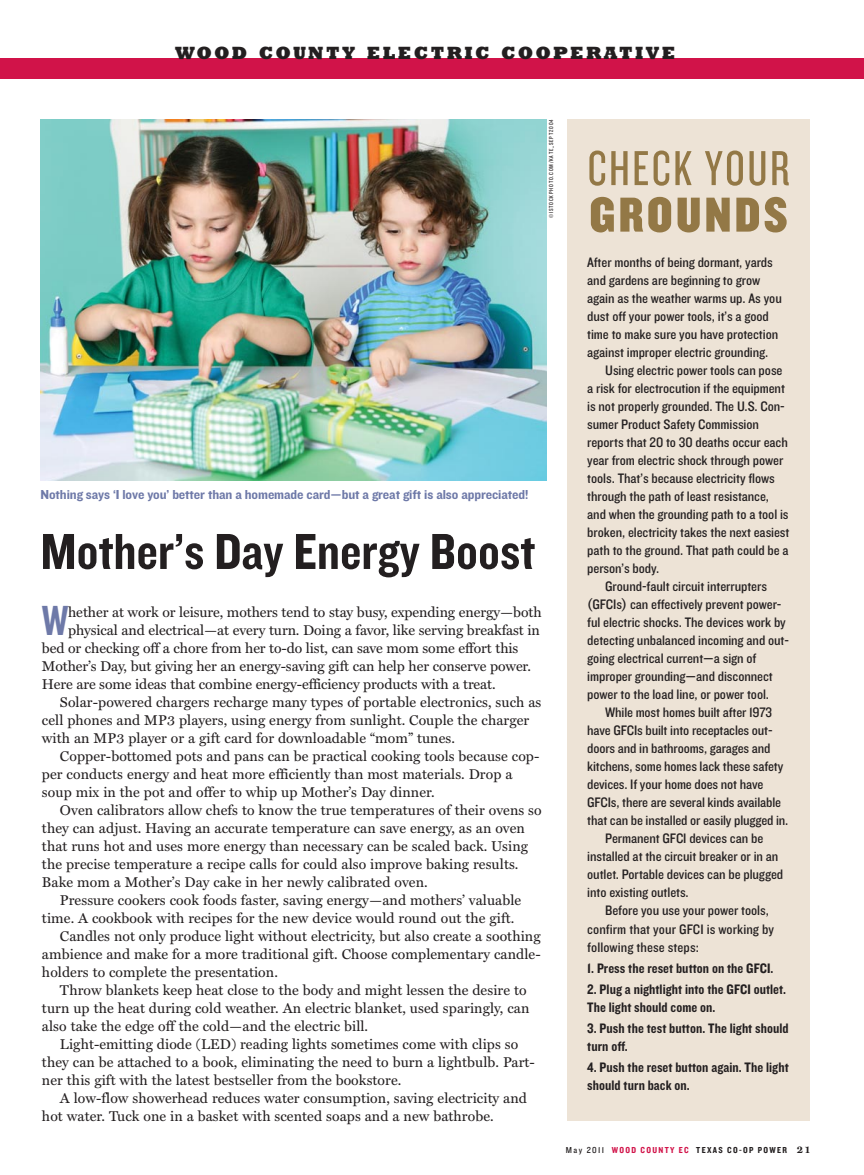
<style>
.page{position:relative;width:864px;height:1175px;background:#fff}
.page>*{position:absolute;margin:0;border:0;box-sizing:border-box;transform-origin:0 0}
.t1{font:52.5px "Knockout HTF50 Welterweight";color:#231f20}
.t2{font:51px "Knockout HTF28 Junior Featherwt";letter-spacing:.05em;color:#937846}
.t3{font:51px "Knockout HTF70 Full Welterwt";letter-spacing:.06em;color:#937846}
.t4{font:43.65px "Knockout HTF49 Liteweight";color:#6e79a8}
.t5{font:800 18px "Rockwell Std";letter-spacing:.14em;color:#231f20}
.t6{font:14.25px "Miller Text";letter-spacing:.005em;color:#231f20}
.t7{font:14.25px "Knockout HTF30 Junior Welterwt";letter-spacing:-.005em;color:#231f20}
.t8{font:14.25px/18px "Knockout HTF50 Welterweight";letter-spacing:.005em;color:#231f20}
.t9{font:13.5px "Knockout HTF51 Middleweight";letter-spacing:-.005em;color:#6e79a8}
.t10{font:9px "Knockout HTF50 Welterweight";letter-spacing:.15em;color:#231f20}
.t11{font:6px "Knockout HTF29 Junior Liteweight";letter-spacing:.135em;color:#231f20}
.s1{font-family:"Knockout HTF30 Junior Welterwt"}
.s2{color:#d11349}
.s3{font-family:"Miller Text";font-weight:700;font-size:10.5px}
</style>
<div class="page">
<div style="left:0;top:58px;width:864px;height:21px;background:#d11349"></div>
<img style="left:40px;top:120px;width:507px;height:361px">
<div style="left:567px;top:120px;width:243px;height:1001px;background:#ede3d6"></div>
<p class="t5" style="left:175px;top:42px;width:502px">WOOD COUNTY ELECTRIC COOPERATIVE</p>
<p class="t11" style="left:549px;top:218px;width:100px;rotate:-90deg">©ISTOCKPHOTO.COM/KATE_SEPT2004</p>
<p class="t9" style="left:40px;top:490px;width:489px">Nothing says ‘I love you’ better than a homemade card—but a great gift is also appreciated!</p>
<h1 class="t1" style="left:40px;top:534px;width:496px">Mother’s Day Energy Boost</h1>
<h3 class="t4" style="left:42px;top:605px;width:28px">W</h3>
<p class="t6" style="left:68px;top:606px;width:475px">hether at work or leisure, mothers tend to stay busy, expending energy—both</p>
<p class="t6" style="left:68px;top:624px;width:473px">physical and electrical—at every turn. Doing a favor, like serving breakfast in</p>
<p class="t6" style="left:42px;top:642px;width:478px">bed or checking off a chore from her to-do list, can save mom some effort this</p>
<p class="t6" style="left:42px;top:660px;width:491px">Mother’s Day, but giving her an energy-saving gift can help her conserve power.</p>
<p class="t6" style="left:42px;top:678px;width:455px">Here are some ideas that combine energy-efficiency products with a treat.</p>
<p class="t6" style="left:60px;top:696px;width:483px">Solar-powered chargers recharge many types of portable electronics, such as</p>
<p class="t6" style="left:42px;top:714px;width:489px">cell phones and MP3 players, using energy from sunlight. Couple the charger</p>
<p class="t6" style="left:42px;top:732px;width:415px">with an MP3 player or a gift card for downloadable “mom” tunes.</p>
<p class="t6" style="left:60px;top:750px;width:481px">Copper-bottomed pots and pans can be practical cooking tools because cop-</p>
<p class="t6" style="left:42px;top:768px;width:472px">per conducts energy and heat more efficiently than most materials. Drop a</p>
<p class="t6" style="left:42px;top:786px;width:394px">soup mix in the pot and offer to whip up Mother’s Day dinner.</p>
<p class="t6" style="left:60px;top:804px;width:483px">Oven calibrators allow chefs to know the true temperatures of their ovens so</p>
<p class="t6" style="left:42px;top:822px;width:485px">they can adjust. Having an accurate temperature can save energy, as an oven</p>
<p class="t6" style="left:42px;top:840px;width:488px">that runs hot and uses more energy than necessary can be scaled back. Using</p>
<p class="t6" style="left:42px;top:858px;width:478px">the precise temperature a recipe calls for could also improve baking results.</p>
<p class="t6" style="left:42px;top:876px;width:387px">Bake mom a Mother’s Day cake in her newly calibrated oven.</p>
<p class="t6" style="left:60px;top:894px;width:463px">Pressure cookers cook foods faster, saving energy—and mothers’ valuable</p>
<p class="t6" style="left:42px;top:912px;width:474px">time. A cookbook with recipes for the new device would round out the gift.</p>
<p class="t6" style="left:60px;top:930px;width:482px">Candles not only produce light without electricity, but also create a soothing</p>
<p class="t6" style="left:42px;top:948px;width:500px">ambience and make for a more traditional gift. Choose complementary candle-</p>
<p class="t6" style="left:42px;top:966px;width:237px">holders to complete the presentation.</p>
<p class="t6" style="left:60px;top:984px;width:468px">Throw blankets keep heat close to the body and might lessen the desire to</p>
<p class="t6" style="left:42px;top:1002px;width:489px">turn up the heat during cold weather. An electric blanket, used sparingly, can</p>
<p class="t6" style="left:42px;top:1020px;width:328px">also take the edge off the cold—and the electric bill.</p>
<p class="t6" style="left:60px;top:1038px;width:460px">Light-emitting diode (LED) reading lights sometimes come with clips so</p>
<p class="t6" style="left:42px;top:1056px;width:494px">they can be attached to a book, eliminating the need to burn a lightbulb. Part-</p>
<p class="t6" style="left:42px;top:1074px;width:361px">ner this gift with the latest bestseller from the bookstore.</p>
<p class="t6" style="left:60px;top:1092px;width:469px">A low-flow showerhead reduces water consumption, saving electricity and</p>
<p class="t6" style="left:42px;top:1110px;width:453px">hot water. Tuck one in a basket with scented soaps and a new bathrobe.</p>
<h2 class="t2" style="left:588px;top:149px;width:204px">CHECK YOUR</h2>
<h2 class="t3" style="left:589px;top:195px;width:200px">GROUNDS</h2>
<p class="t7" style="left:587px;top:258px;width:187px">After months of being dormant, yards</p>
<p class="t7" style="left:587px;top:276px;width:174px">and gardens are beginning to grow</p>
<p class="t7" style="left:587px;top:294px;width:196px">again as the weather warms up. As you</p>
<p class="t7" style="left:587px;top:312px;width:183px">dust off your power tools, it’s a good</p>
<p class="t7" style="left:587px;top:330px;width:193px">time to make sure you have protection</p>
<p class="t7" style="left:587px;top:348px;width:183px">against improper electric grounding.</p>
<p class="t7" style="left:605px;top:366px;width:179px">Using electric power tools can pose</p>
<p class="t7" style="left:587px;top:384px;width:199px">a risk for electrocution if the equipment</p>
<p class="t7" style="left:587px;top:402px;width:199px">is not properly grounded. The U.S. Con-</p>
<p class="t7" style="left:587px;top:420px;width:173px">sumer Product Safety Commission</p>
<p class="t7" style="left:587px;top:438px;width:202px">reports that 20 to 30 deaths occur each</p>
<p class="t7" style="left:587px;top:456px;width:198px">year from electric shock through power</p>
<p class="t7" style="left:587px;top:474px;width:189px">tools. That’s because electricity flows</p>
<p class="t7" style="left:587px;top:492px;width:183px">through the path of least resistance,</p>
<p class="t7" style="left:587px;top:510px;width:203px">and when the grounding path to a tool is</p>
<p class="t7" style="left:587px;top:528px;width:204px">broken, electricity takes the next easiest</p>
<p class="t7" style="left:587px;top:546px;width:203px">path to the ground. That path could be a</p>
<p class="t7" style="left:587px;top:564px;width:73px">person’s body.</p>
<p class="t7" style="left:605px;top:582px;width:163px">Ground-fault circuit interrupters</p>
<p class="t7" style="left:587px;top:600px;width:196px">(GFCIs) can effectively prevent power-</p>
<p class="t7" style="left:587px;top:618px;width:200px">ful electric shocks. The devices work by</p>
<p class="t7" style="left:587px;top:636px;width:203px">detecting unbalanced incoming and out-</p>
<p class="t7" style="left:587px;top:654px;width:171px">going electrical current—a sign of</p>
<p class="t7" style="left:587px;top:672px;width:187px">improper grounding—and disconnect</p>
<p class="t7" style="left:587px;top:690px;width:183px">power to the load line, or power tool.</p>
<p class="t7" style="left:605px;top:708px;width:168px">While most homes built after 1973</p>
<p class="t7" style="left:587px;top:726px;width:187px">have GFCIs built into receptacles out-</p>
<p class="t7" style="left:587px;top:744px;width:185px">doors and in bathrooms, garages and</p>
<p class="t7" style="left:587px;top:762px;width:198px">kitchens, some homes lack these safety</p>
<p class="t7" style="left:587px;top:780px;width:178px">devices. If your home does not have</p>
<p class="t7" style="left:587px;top:798px;width:195px">GFCIs, there are several kinds available</p>
<p class="t7" style="left:587px;top:816px;width:203px">that can be installed or easily plugged in.</p>
<p class="t7" style="left:605px;top:834px;width:160px">Permanent GFCI devices can be</p>
<p class="t7" style="left:587px;top:852px;width:193px">installed at the circuit breaker or in an</p>
<p class="t7" style="left:587px;top:870px;width:197px">outlet. Portable devices can be plugged</p>
<p class="t7" style="left:587px;top:888px;width:103px">into existing outlets.</p>
<p class="t7" style="left:605px;top:906px;width:165px">Before you use your power tools,</p>
<p class="t7" style="left:587px;top:924px;width:188px">confirm that your GFCI is working by</p>
<p class="t7" style="left:587px;top:942px;width:113px">following these steps:</p>
<p class="t8" style="left:587px;top:960px;width:188px">1. Press the reset button on the GFCI.</p>
<p class="t8" style="left:587px;top:981px;width:200px">2. Plug a nightlight into the GFCI outlet.<br>The light should come on.</p>
<p class="t8" style="left:587px;top:1020px;width:203px">3. Push the test button. The light should turn off.</p>
<p class="t8" style="left:587px;top:1059px;width:203px">4. Push the reset button again. The light should turn back on.</p>
<p class="t10" style="left:566px;top:1146px;width:246px"><span class="s1">May 2011</span> <span class="s2">WOOD COUNTY EC</span> TEXAS CO-OP POWER <span class="s3">21</span></p>
</div>
